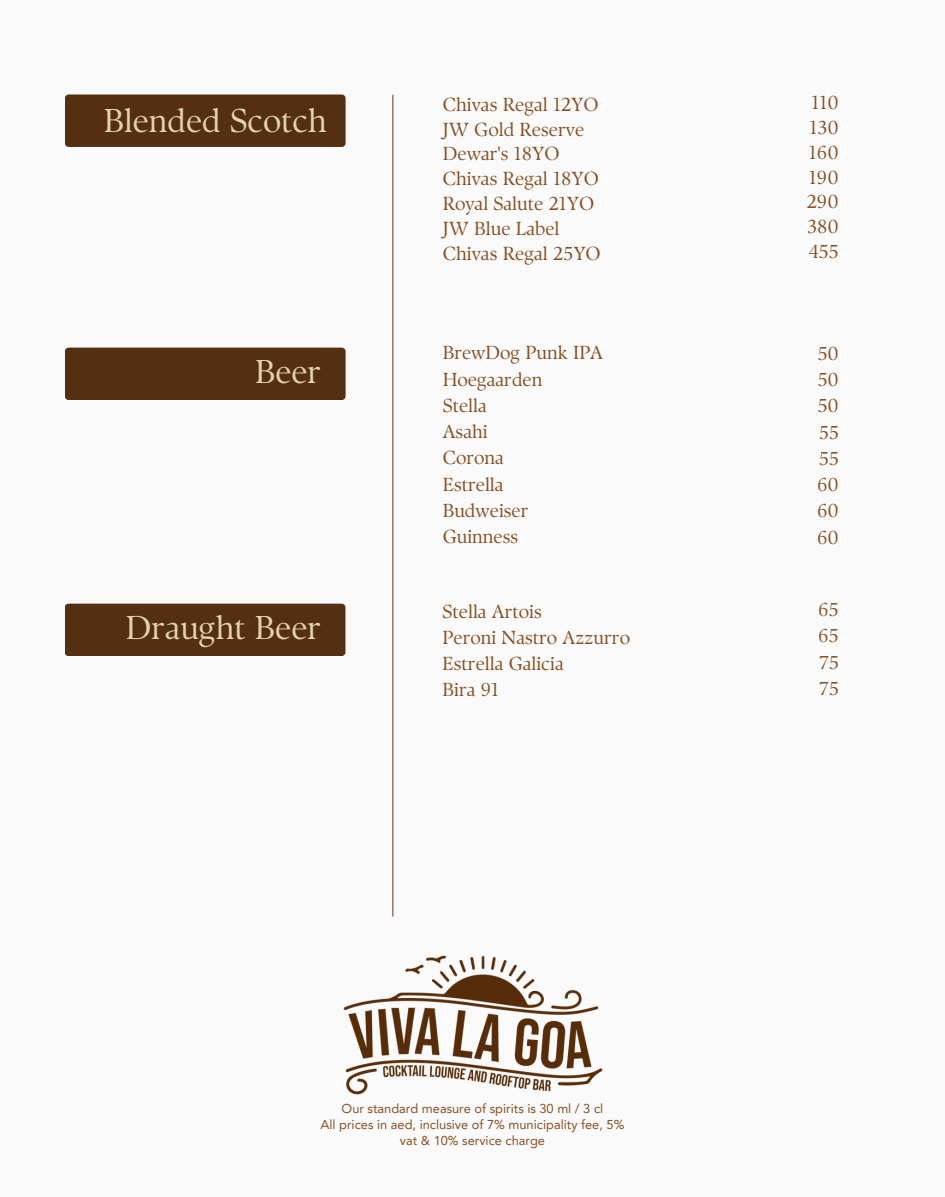
<style>
.page{position:relative;width:945px;height:1197px;background:#fafafa}
.page>*{position:absolute;margin:0;border:0;box-sizing:border-box;transform-origin:0 0}
.t1{font:33.07px "TY Serif D";color:#e2d2b1}
.t2{font:18.9px/26.2px "TY Serif D";color:#865024}
.t3{font:12.78px/16.1px "Avenir LT Pro";color:#865024;text-align:center}
</style>
<div class="page">
<hr style="left:392px;top:95px;width:2px;height:821px;background:#88634c">
<div style="left:65px;top:94px;width:281px;height:53px;background:#542f11"></div>
<div style="left:65px;top:348px;width:281px;height:52px;background:#542f11"></div>
<img style="left:343px;top:955px;width:260px;height:140px">
<div style="left:65px;top:604px;width:280px;height:52px;background:#542f11"></div>
<h2 class="t1" style="left:104px;top:100px;width:224px">Blended Scotch</h2>
<h2 class="t1" style="left:255px;top:352px;width:68px">Beer</h2>
<p class="t1" style="left:126px;top:607px;width:197px">Draught Beer</p>
<h1 class="t2" style="left:443px;top:92px;width:160px;line-height:24.8px">Chivas Regal 12YO<br>JW Gold Reserve<br>Dewar's 18YO<br>Chivas Regal 18YO<br>Royal Salute 21YO<br>JW Blue Label<br>Chivas Regal 25YO</h1>
<h2 class="t2" style="left:807px;top:90px;width:34px;line-height:24.8px;text-align:justify">110<br>130<br>160<br>190<br>290<br>380<br>455</h2>
<h2 class="t2" style="left:443px;top:340px;width:162px">BrewDog Punk IPA<br>Hoegaarden<br>Stella<br>Asahi<br>Corona<br>Estrella<br>Budweiser<br>Guinness</h2>
<p class="t2" style="left:443px;top:598px;width:189px">Stella Artois<br>Peroni Nastro Azzurro<br>Estrella Galicia<br>Bira 91</p>
<h2 class="t2" style="left:817px;top:340px;width:23px;text-align:justify">50<br>50<br>50<br>55<br>55<br>60<br>60<br>60</h2>
<h2 class="t2" style="left:818px;top:596px;width:22px;text-align:justify">65<br>65<br>75<br>75</h2>
<h1 class="t3" style="left:342px;top:1102px;width:263px">Our standard measure of spirits is 30 ml / 3 cl</h1>
<h1 class="t3" style="left:320px;top:1118px;width:305px">All prices in aed, inclusive of 7% municipality fee, 5% vat &amp; 10% service charge</h1>
</div>
